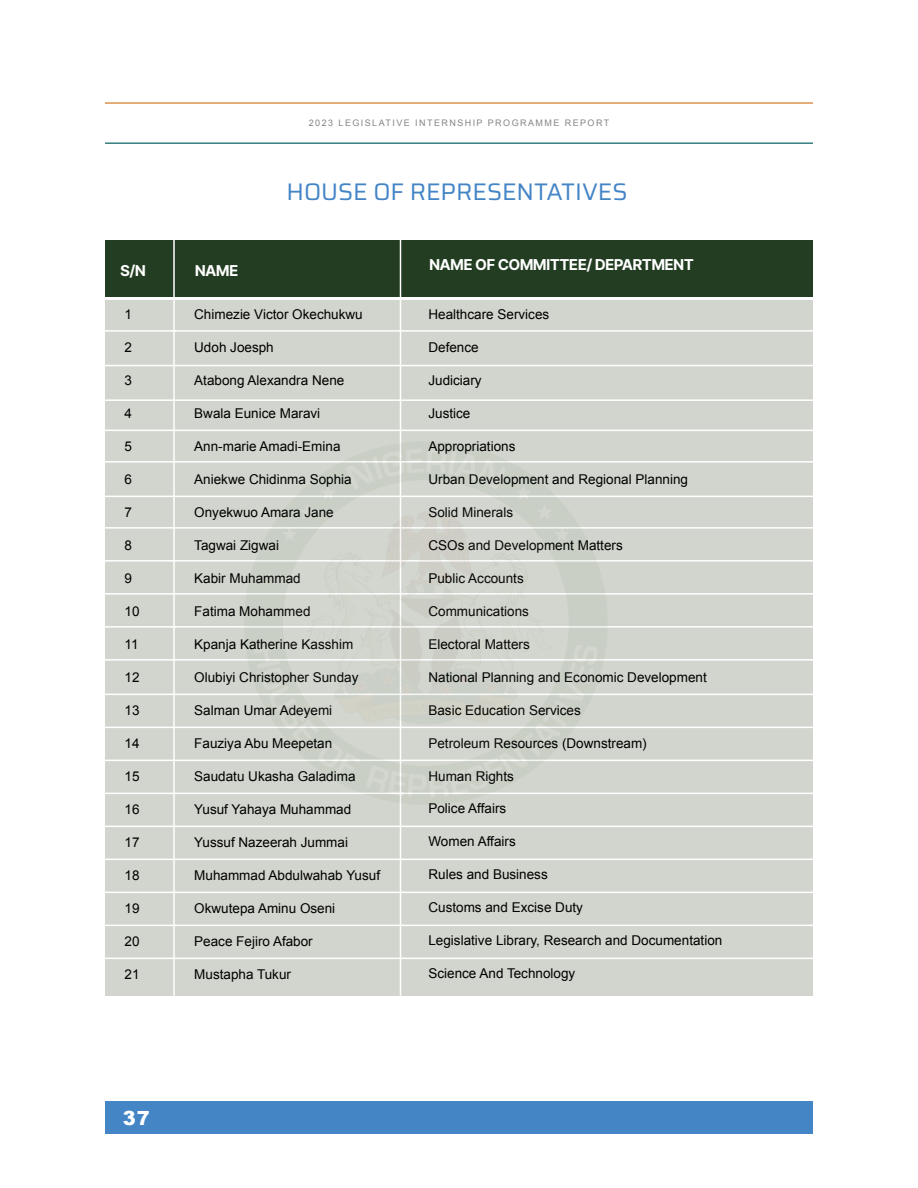
<style>
.page{position:relative;width:918px;height:1188px;background:#fff}
.page>*{position:absolute;margin:0;border:0;box-sizing:border-box;transform-origin:0 0}
.t1{font:100 24px "Saira";color:#4485c6}
.t2{font:900 19.5px "Arial";color:#fff}
.t3{font:15px "Inter Tight";color:#fff}
.t4{font:13.5px "Arial";color:#000}
.t5{font:9px "Arial";letter-spacing:.16em;color:#838583}
</style>
<div class="page">
<hr style="left:105px;top:142px;width:708px;height:2px;background:#347e7f">
<hr style="left:105px;top:102px;width:708px;height:2px;background:#df9250">
<div style="left:105px;top:1102px;width:708px;height:32px;background:#4485c6"></div>
<div style="left:105px;top:241px;width:708px;height:56px;background:#223d21"></div>
<div style="left:105px;top:300px;width:708px;height:696px;background:#d2d5cd"></div>
<hr style="left:105px;top:330px;width:708px;height:2px;background:#fff">
<hr style="left:105px;top:365px;width:708px;height:1px;background:#fff">
<hr style="left:105px;top:399px;width:708px;height:2px;background:#fff">
<hr style="left:105px;top:430px;width:708px;height:1px;background:#fff">
<hr style="left:105px;top:461px;width:708px;height:2px;background:#fff">
<hr style="left:105px;top:496px;width:708px;height:1px;background:#fff">
<hr style="left:105px;top:527px;width:708px;height:2px;background:#fff">
<hr style="left:105px;top:560px;width:708px;height:2px;background:#fff">
<hr style="left:105px;top:593px;width:708px;height:2px;background:#fff">
<hr style="left:105px;top:626px;width:708px;height:2px;background:#fff">
<hr style="left:105px;top:659px;width:708px;height:2px;background:#fff">
<hr style="left:105px;top:694px;width:708px;height:1px;background:#fff">
<hr style="left:105px;top:727px;width:708px;height:1px;background:#fff">
<hr style="left:105px;top:760px;width:708px;height:1px;background:#fff">
<hr style="left:105px;top:793px;width:708px;height:1px;background:#fff">
<hr style="left:105px;top:826px;width:708px;height:1px;background:#fff">
<hr style="left:105px;top:859px;width:708px;height:1px;background:#fff">
<hr style="left:105px;top:892px;width:708px;height:1px;background:#fff">
<hr style="left:105px;top:925px;width:708px;height:1px;background:#fff">
<hr style="left:105px;top:958px;width:708px;height:1px;background:#fff">
<hr style="left:173px;top:232px;width:2px;height:764px;background:#fff">
<hr style="left:400px;top:232px;width:1px;height:764px;background:#fff">
<div style="left:244px;top:441px;width:364px;height:364px;background:#c9cfc5;border-radius:50%"></div>
<svg style="left:254px;top:449px;width:344px;height:348px"></svg>
<p class="t5" style="left:309px;top:117px;width:302px">2023 LEGISLATIVE INTERNSHIP PROGRAMME REPORT</p>
<p class="t1" style="left:286px;top:172px;width:342px">HOUSE OF REPRESENTATIVES</p>
<p class="t3" style="left:120px;top:260px;width:27px">S/N</p>
<p class="t3" style="left:195px;top:260px;width:45px">NAME</p>
<p class="t4" style="left:194px;top:305px;width:170px">Chimezie Victor Okechukwu</p>
<p class="t4" style="left:194px;top:338px;width:81px">Udoh Joesph</p>
<p class="t4" style="left:194px;top:371px;width:152px">Atabong Alexandra Nene</p>
<p class="t4" style="left:194px;top:404px;width:128px">Bwala Eunice Maravi</p>
<p class="t4" style="left:194px;top:437px;width:148px">Ann-marie Amadi-Emina</p>
<p class="t4" style="left:194px;top:470px;width:159px">Aniekwe Chidinma Sophia</p>
<p class="t4" style="left:194px;top:503px;width:141px">Onyekwuo Amara Jane</p>
<p class="t4" style="left:194px;top:536px;width:86px">Tagwai Zigwai</p>
<p class="t4" style="left:194px;top:569px;width:108px">Kabir Muhammad</p>
<p class="t4" style="left:194px;top:602px;width:118px">Fatima Mohammed</p>
<p class="t4" style="left:194px;top:635px;width:161px">Kpanja Katherine Kasshim</p>
<p class="t4" style="left:194px;top:668px;width:166px">Olubiyi Christopher Sunday</p>
<p class="t4" style="left:194px;top:701px;width:140px">Salman Umar Adeyemi</p>
<p class="t4" style="left:194px;top:734px;width:140px">Fauziya Abu Meepetan</p>
<p class="t4" style="left:194px;top:767px;width:163px">Saudatu Ukasha Galadima</p>
<p class="t4" style="left:194px;top:800px;width:159px">Yusuf Yahaya Muhammad</p>
<p class="t4" style="left:194px;top:833px;width:155px">Yussuf Nazeerah Jummai</p>
<p class="t4" style="left:194px;top:866px;width:187px">Muhammad Abdulwahab Yusuf</p>
<p class="t4" style="left:194px;top:899px;width:143px">Okwutepa Aminu Oseni</p>
<p class="t4" style="left:194px;top:932px;width:120px">Peace Fejiro Afabor</p>
<p class="t4" style="left:194px;top:965px;width:98px">Mustapha Tukur</p>
<p class="t4" style="left:125px;top:305px;width:9px">1</p>
<p class="t4" style="left:125px;top:338px;width:9px">2</p>
<p class="t4" style="left:125px;top:371px;width:9px">3</p>
<p class="t4" style="left:125px;top:404px;width:9px">4</p>
<p class="t4" style="left:125px;top:437px;width:9px">5</p>
<p class="t4" style="left:125px;top:470px;width:9px">6</p>
<p class="t4" style="left:125px;top:503px;width:9px">7</p>
<p class="t4" style="left:125px;top:536px;width:9px">8</p>
<p class="t4" style="left:125px;top:569px;width:9px">9</p>
<p class="t4" style="left:125px;top:602px;width:17px">10</p>
<p class="t4" style="left:125px;top:635px;width:16px">11</p>
<p class="t4" style="left:125px;top:668px;width:17px">12</p>
<p class="t4" style="left:125px;top:701px;width:17px">13</p>
<p class="t4" style="left:125px;top:734px;width:17px">14</p>
<p class="t4" style="left:125px;top:767px;width:17px">15</p>
<p class="t4" style="left:125px;top:800px;width:17px">16</p>
<p class="t4" style="left:125px;top:833px;width:17px">17</p>
<p class="t4" style="left:125px;top:866px;width:17px">18</p>
<p class="t4" style="left:125px;top:899px;width:17px">19</p>
<p class="t4" style="left:125px;top:932px;width:17px">20</p>
<p class="t4" style="left:125px;top:965px;width:17px">21</p>
<p class="t3" style="left:429px;top:254px;width:266px">NAME OF COMMITTEE/ DEPARTMENT</p>
<p class="t4" style="left:428px;top:305px;width:122px">Healthcare Services</p>
<p class="t4" style="left:428px;top:338px;width:52px">Defence</p>
<p class="t4" style="left:428px;top:371px;width:55px">Judiciary</p>
<p class="t4" style="left:428px;top:404px;width:44px">Justice</p>
<p class="t4" style="left:428px;top:437px;width:89px">Appropriations</p>
<p class="t4" style="left:428px;top:470px;width:261px">Urban Development and Regional Planning</p>
<p class="t4" style="left:428px;top:503px;width:86px">Solid Minerals</p>
<p class="t4" style="left:428px;top:536px;width:196px">CSOs and Development Matters</p>
<p class="t4" style="left:428px;top:569px;width:97px">Public Accounts</p>
<p class="t4" style="left:428px;top:602px;width:102px">Communications</p>
<p class="t4" style="left:428px;top:635px;width:103px">Electoral Matters</p>
<p class="t4" style="left:428px;top:668px;width:280px">National Planning and Economic Development</p>
<p class="t4" style="left:428px;top:701px;width:154px">Basic Education Services</p>
<p class="t4" style="left:428px;top:734px;width:220px">Petroleum Resources (Downstream)</p>
<p class="t4" style="left:428px;top:767px;width:87px">Human Rights</p>
<p class="t4" style="left:428px;top:800px;width:79px">Police Affairs</p>
<p class="t4" style="left:428px;top:833px;width:89px">Women Affairs</p>
<p class="t4" style="left:428px;top:866px;width:121px">Rules and Business</p>
<p class="t4" style="left:428px;top:899px;width:156px">Customs and Excise Duty</p>
<p class="t4" style="left:428px;top:932px;width:295px">Legislative Library, Research and Documentation</p>
<p class="t4" style="left:428px;top:965px;width:148px">Science And Technology</p>
<p class="t2" style="left:123px;top:1104px;width:28px">37</p>
</div>
